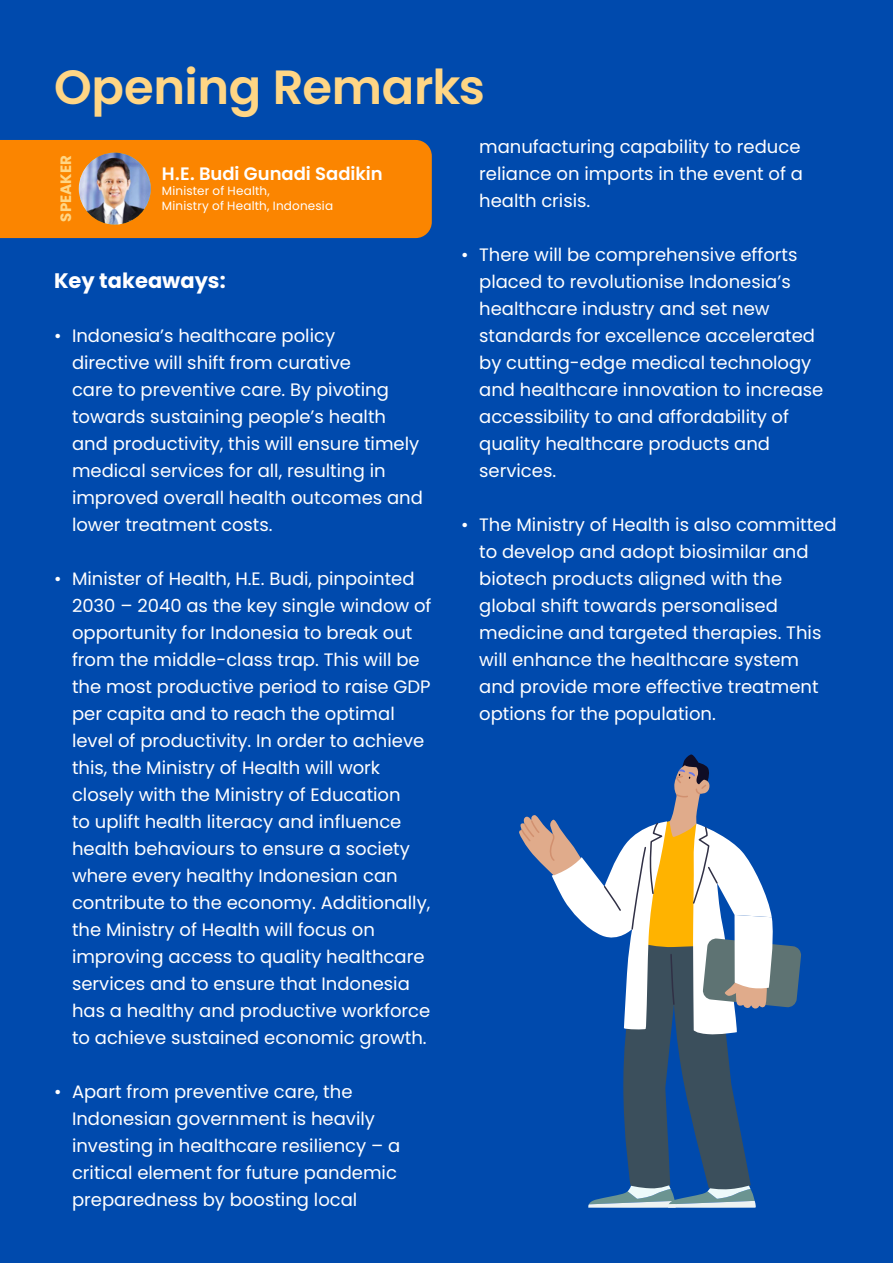
<style>
.page{position:relative;width:893px;height:1263px;background:#004aad}
.page>*{position:absolute;margin:0;border:0;box-sizing:border-box;transform-origin:0 0}
.t1{font:600 48px "Poppins";letter-spacing:-.01em;color:#ffd685}
.t2{font:700 21px "Poppins";color:#fff}
.t3{font:18px/27px "Poppins";color:#fff}
.t4{font:600 18px "Poppins";letter-spacing:-.005em;color:#fff}
.t5{font:700 15px "Poppins";color:#ffd685}
.t6{font:12px/15px "Poppins";letter-spacing:.015em;color:#fff}
</style>
<div class="page">
<div style="left:0;top:140px;width:432px;height:98px;background:#fb8500"></div>
<img style="left:79px;top:153px;width:72px;height:72px;border-radius:36px">
<svg style="left:519px;top:754px;width:282px;height:454px"></svg>
<h1 class="t1" style="left:54px;top:60px;width:432px">Opening Remarks</h1>
<p class="t5" style="left:57px;top:222px;width:68px;rotate:-90deg">SPEAKER</p>
<p class="t4" style="left:162px;top:164px;width:222px">H.E. Budi Gunadi Sadikin</p>
<p class="t6" style="left:162px;top:184px;width:173px">Minister of Health,<br>Ministry of Health, Indonesia</p>
<p class="t2" style="left:54px;top:268px;width:173px">Key takeaways:</p>
<p class="t3" style="left:72px;top:322px;width:352px;text-indent:-18px">• Indonesia’s healthcare policy<br>directive will shift from curative<br>care to preventive care. By pivoting towards sustaining people’s health and productivity, this will ensure timely medical services for all, resulting in improved overall health outcomes and lower treatment costs.</p>
<p class="t3" style="left:72px;top:565px;width:361px;text-indent:-18px">• Minister of Health, H.E. Budi, pinpointed 2030 – 2040 as the key single window of opportunity for Indonesia to break out from the middle-class trap. This will be the most productive period to raise GDP per capita and to reach the optimal level of productivity. In order to achieve this, the Ministry of Health will work closely with the Ministry of Education<br>to uplift health literacy and influence health behaviours to ensure a society where every healthy Indonesian can contribute to the economy. Additionally, the Ministry of Health will focus on improving access to quality healthcare services and to ensure that Indonesia has a healthy and productive workforce to achieve sustained economic growth.</p>
<p class="t3" style="left:72px;top:1078px;width:330px;text-indent:-18px">• Apart from preventive care, the Indonesian government is heavily investing in healthcare resiliency – a critical element for future pandemic preparedness by boosting local</p>
<p class="t3" style="left:479px;top:133px;width:325px">manufacturing capability to reduce reliance on imports in the event of a health crisis.</p>
<p class="t3" style="left:479px;top:241px;width:346px;text-indent:-18px">• There will be comprehensive efforts placed to revolutionise Indonesia’s healthcare industry and set new standards for excellence accelerated by cutting-edge medical technology and healthcare innovation to increase accessibility to and affordability of quality healthcare products and services.</p>
<p class="t3" style="left:479px;top:511px;width:359px;text-indent:-18px">• The Ministry of Health is also committed to develop and adopt biosimilar and biotech products aligned with the global shift towards personalised medicine and targeted therapies. This will enhance the healthcare system and provide more effective treatment options for the population.</p>
</div>
